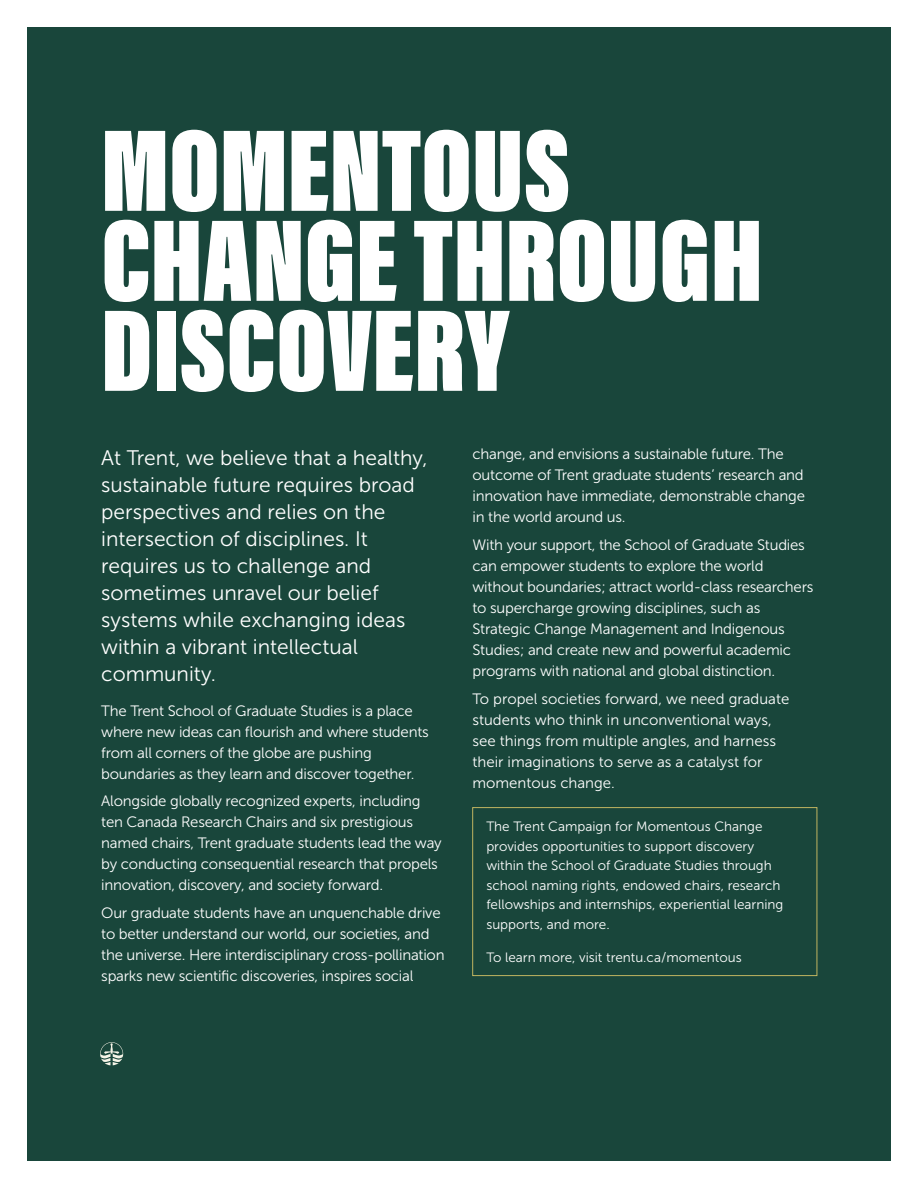
<style>
.page{position:relative;width:918px;height:1188px;background:#fff}
.page>*{position:absolute;margin:0;border:0;box-sizing:border-box;transform-origin:0 0}
.t1{font:120px/90px "Acumin Variable Concept";color:#fff}
.t2{font:21px/27px "Museo Sans 300";color:#fff}
.t3{font:15px/21px "Museo Sans 300";letter-spacing:-.015em;color:#fff}
.t4{font:13.5px/19.5px "Museo Sans 300";color:#fff}
</style>
<div class="page">
<div style="left:27px;top:27px;width:864px;height:1134px;background:#19463b"></div>
<div style="left:472px;top:807px;width:345px;height:169px;border:1px solid #c0b561"></div>
<svg style="left:100px;top:1042px;width:23px;height:23px"></svg>
<p class="t1" style="left:101px;top:119px;width:663px">MOMENTOUS<br>CHANGE THROUGH<br>DISCOVERY</p>
<p class="t2" style="left:101px;top:445px;width:328px">At Trent, we believe that a healthy, sustainable future requires broad perspectives and relies on the intersection of disciplines. It requires us to challenge and sometimes unravel our belief systems while exchanging ideas within a vibrant intellectual community.</p>
<p class="t3" style="left:101px;top:700px;width:329px">The Trent School of Graduate Studies is a place where new ideas can flourish and where students from all corners of the globe are pushing boundaries as they learn and discover together.</p>
<p class="t3" style="left:101px;top:791px;width:342px">Alongside globally recognized experts, including ten Canada Research Chairs and six prestigious named chairs, Trent graduate students lead the way by conducting consequential research that propels innovation, discovery, and society forward.</p>
<p class="t3" style="left:101px;top:903px;width:345px">Our graduate students have an unquenchable drive to better understand our world, our societies, and the universe. Here interdisciplinary cross-pollination sparks new scientific discoveries, inspires social</p>
<p class="t3" style="left:472px;top:444px;width:334px">change, and envisions a sustainable future. The outcome of Trent graduate students’ research and innovation have immediate, demonstrable change in the world around us.</p>
<p class="t3" style="left:472px;top:534px;width:342px">With your support, the School of Graduate Studies can empower students to explore the world without boundaries; attract world-class researchers to supercharge growing disciplines, such as Strategic Change Management and Indigenous Studies; and create new and powerful academic programs with national and global distinction.</p>
<p class="t3" style="left:472px;top:688px;width:318px">To propel societies forward, we need graduate students who think in unconventional ways, see things from multiple angles, and harness their imaginations to serve as a catalyst for momentous change.</p>
<p class="t4" style="left:486px;top:817px;width:298px">The Trent Campaign for Momentous Change provides opportunities to support discovery within the School of Graduate Studies through school naming rights, endowed chairs, research fellowships and internships, experiential learning supports, and more.</p>
<p class="t4" style="left:486px;top:948px;width:257px">To learn more, visit trentu.ca/momentous</p>
</div>
